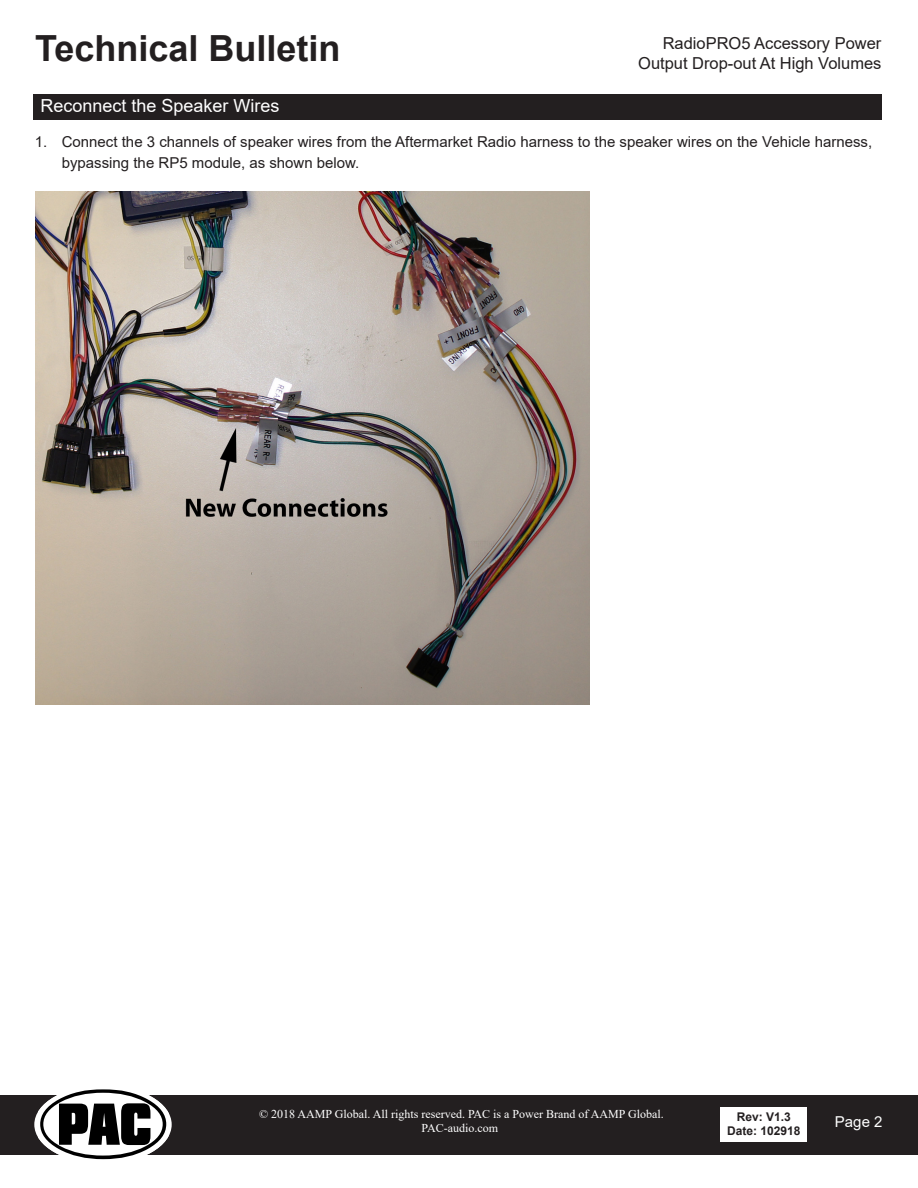
<style>
.page{position:relative;width:918px;height:1188px;background:#fff}
.page>*{position:absolute;margin:0;border:0;box-sizing:border-box;transform-origin:0 0}
.t1{font:700 36px "Arial";color:#231f20}
.t2{font:18px "Arial";color:#fff}
.t3{font:16.5px "Arial";color:#231f20}
.t4{font:15px/21px "Arial";color:#231f20}
.t5{font:15px "Arial";color:#fff}
.t6{font:12px/14.4px "Times New Roman";color:#fff;text-align:center}
.t7{font:700 12px/14.4px "Arial";color:#231f20;text-align:center}
</style>
<div class="page">
<div style="left:0;top:1095px;width:918px;height:59px;background:#231f20"></div>
<svg style="left:38px;top:1089px;width:130px;height:71px"></svg>
<div style="left:720px;top:1107px;width:87px;height:35px;background:#fff"></div>
<div style="left:34px;top:94px;width:848px;height:25px;background:#231f20"></div>
<img style="left:35px;top:191px;width:555px;height:513px">
<h1 class="t1" style="left:35px;top:23px;width:307px">Technical Bulletin</h1>
<p class="t3" style="left:663px;top:32px;width:220px">RadioPRO5 Accessory Power</p>
<p class="t3" style="left:638px;top:51px;width:245px">Output Drop-out At High Volumes</p>
<p class="t2" style="left:40px;top:94px;width:241px">Reconnect the Speaker Wires</p>
<p class="t4" style="left:62px;top:131px;width:812px;text-indent:-27px">1. Connect the 3 channels of speaker wires from the Aftermarket Radio harness to the speaker wires on the Vehicle harness, bypassing the RP5 module, as shown below.</p>
<p class="t6" style="left:259px;top:1106px;width:406px">© 2018 AAMP Global. All rights reserved. PAC is a Power Brand of AAMP Global.<br>PAC-audio.com</p>
<p class="t7" style="left:727px;top:1109px;width:75px">Rev: V1.3<br>Date: 102918</p>
<p class="t5" style="left:835px;top:1111px;width:49px">Page 2</p>
</div>
